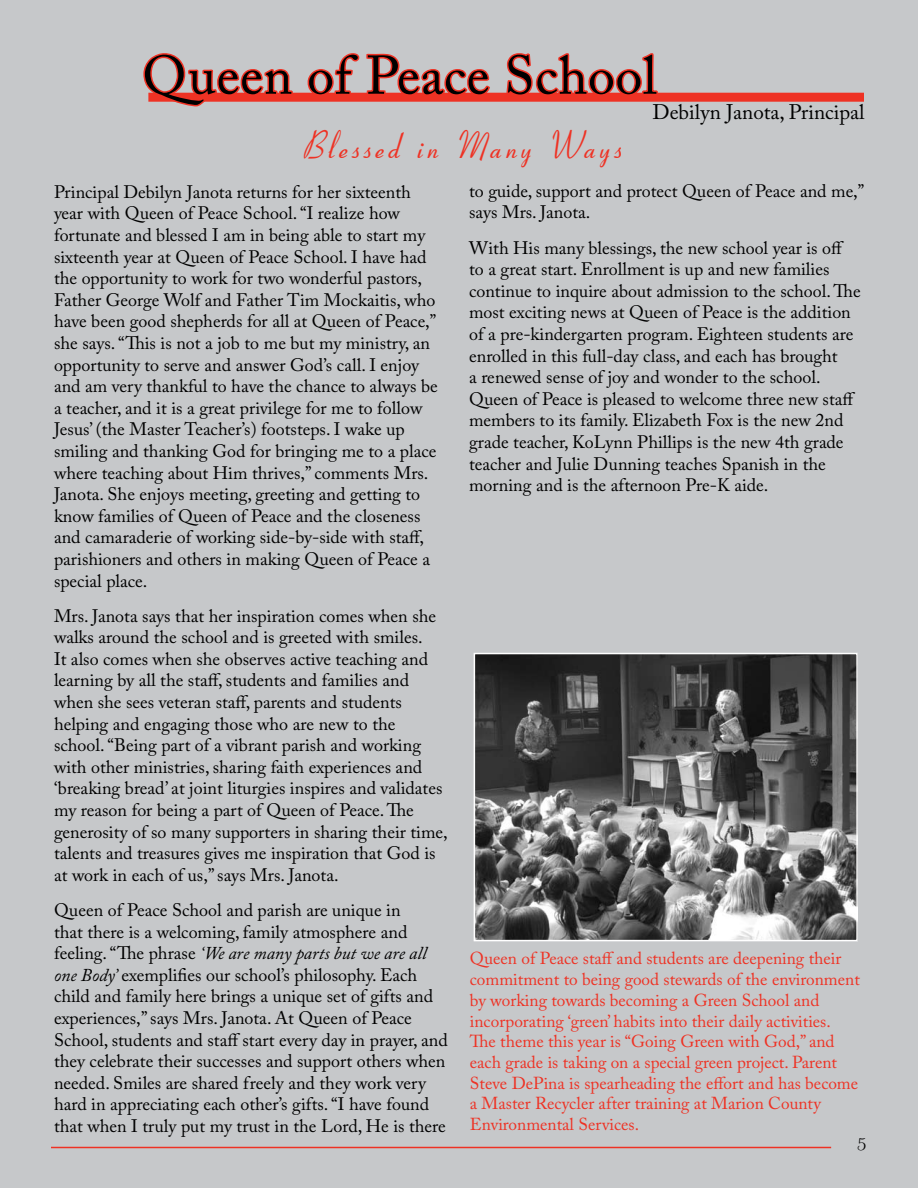
<style>
.page{position:relative;width:918px;height:1188px;background:#c6c8ca}
.page>*{position:absolute;margin:0;border:0;box-sizing:border-box;transform-origin:0 0}
.t1{font:54px "Adobe Caslon Pro";letter-spacing:.01em;color:#000}
.t2{font:37.5px "Coronet I";letter-spacing:.09em;color:#ee3224}
.t3{font:27px "Monterey BT";color:#000}
.t4{font:21px "Adobe Caslon Pro";color:#000}
.t5{font:18px/21.6px "Adobe Caslon Pro";color:#000}
.t6{font:17.25px/20.7px "Adobe Caslon Pro";color:#ee3224}
.s1{font-style:italic}
</style>
<div class="page">
<hr style="left:51px;top:1147px;width:780px;height:1px;background:#ee3224">
<div style="left:148px;top:93px;width:716px;height:9px;background:#ee3224"></div>
<svg style="left:143px;top:53px;width:151px;height:54px"></svg>
<svg style="left:306px;top:53px;width:186px;height:49px"></svg>
<svg style="left:505px;top:53px;width:154px;height:40px"></svg>
<img style="left:477px;top:656px;width:378px;height:282px">
<div style="left:474px;top:653px;width:384px;height:288px;border:2px solid #fff"></div>
<h1 class="t1" style="left:142px;top:43px;width:516px">Queen of Peace School</h1>
<h2 class="t2" style="left:300px;top:122px;width:320px">Blessed in Many Ways</h2>
<p class="t4" style="left:653px;top:100px;width:213px">Debilyn Janota, Principal</p>
<p class="t5" style="left:54px;top:181px;width:385px">Principal Debilyn Janota returns for her sixteenth year with Queen of Peace School. “I realize how fortunate and blessed I am in being able to start my sixteenth year at Queen of Peace School. I have had the opportunity to work for two wonderful pastors, Father George Wolf and Father Tim Mockaitis, who have been good shepherds for all at Queen of Peace,” she says. “This is not a job to me but my ministry, an opportunity to serve and answer God’s call. I enjoy and am very thankful to have the chance to always be a teacher, and it is a great privilege for me to follow Jesus’ (the Master Teacher’s) footsteps. I wake up smiling and thanking God for bringing me to a place where teaching about Him thrives,” comments Mrs.<br>Janota. She enjoys meeting, greeting and getting to know families of Queen of Peace and the closeness and camaraderie of working side-by-side with staff, parishioners and others in making Queen of Peace a special place.</p>
<p class="t5" style="left:54px;top:605px;width:395px">Mrs. Janota says that her inspiration comes when she walks around the school and is greeted with smiles.<br>It also comes when she observes active teaching and learning by all the staff, students and families and when she sees veteran staff, parents and students helping and engaging those who are new to the school. “Being part of a vibrant parish and working with other ministries, sharing faith experiences and ‘breaking bread’ at joint liturgies inspires and validates my reason for being a part of Queen of Peace. The generosity of so many supporters in sharing their time, talents and treasures gives me inspiration that God is at work in each of us,” says Mrs. Janota.</p>
<p class="t5" style="left:54px;top:899px;width:395px">Queen of Peace School and parish are unique in<br>that there is a welcoming, family atmosphere and feeling. “The phrase <span class="s1">‘We are many parts but we are all one Body’</span> exemplifies our school’s philosophy. Each child and family here brings a unique set of gifts and experiences,” says Mrs. Janota. At Queen of Peace School, students and staff start every day in prayer, and they celebrate their successes and support others when needed. Smiles are shared freely and they work very hard in appreciating each other’s gifts. “I have found that when I truly put my trust in the Lord, He is there</p>
<p class="t5" style="left:469px;top:180px;width:397px">to guide, support and protect Queen of Peace and me,” says Mrs. Janota.</p>
<p class="t5" style="left:469px;top:237px;width:393px">With His many blessings, the new school year is off to a great start. Enrollment is up and new families continue to inquire about admission to the school. The most exciting news at Queen of Peace is the addition of a pre-kindergarten program. Eighteen students are enrolled in this full-day class, and each has brought<br>a renewed sense of joy and wonder to the school.<br>Queen of Peace is pleased to welcome three new staff members to its family. Elizabeth Fox is the new 2nd grade teacher, KoLynn Phillips is the new 4th grade teacher and Julie Dunning teaches Spanish in the morning and is the afternoon Pre-K aide.</p>
<p class="t6" style="left:470px;top:948px;width:391px">Queen of Peace staff and students are deepening their commitment to being good stewards of the environment by working towards becoming a Green School and incorporating ‘green’ habits into their daily activities.<br>The theme this year is “Going Green with God,” and each grade is taking on a special green project. Parent Steve DePina is spearheading the effort and has become a Master Recycler after training at Marion County Environmental Services.</p>
<h3 class="t3" style="left:857px;top:1126px;width:10px">5</h3>
</div>
